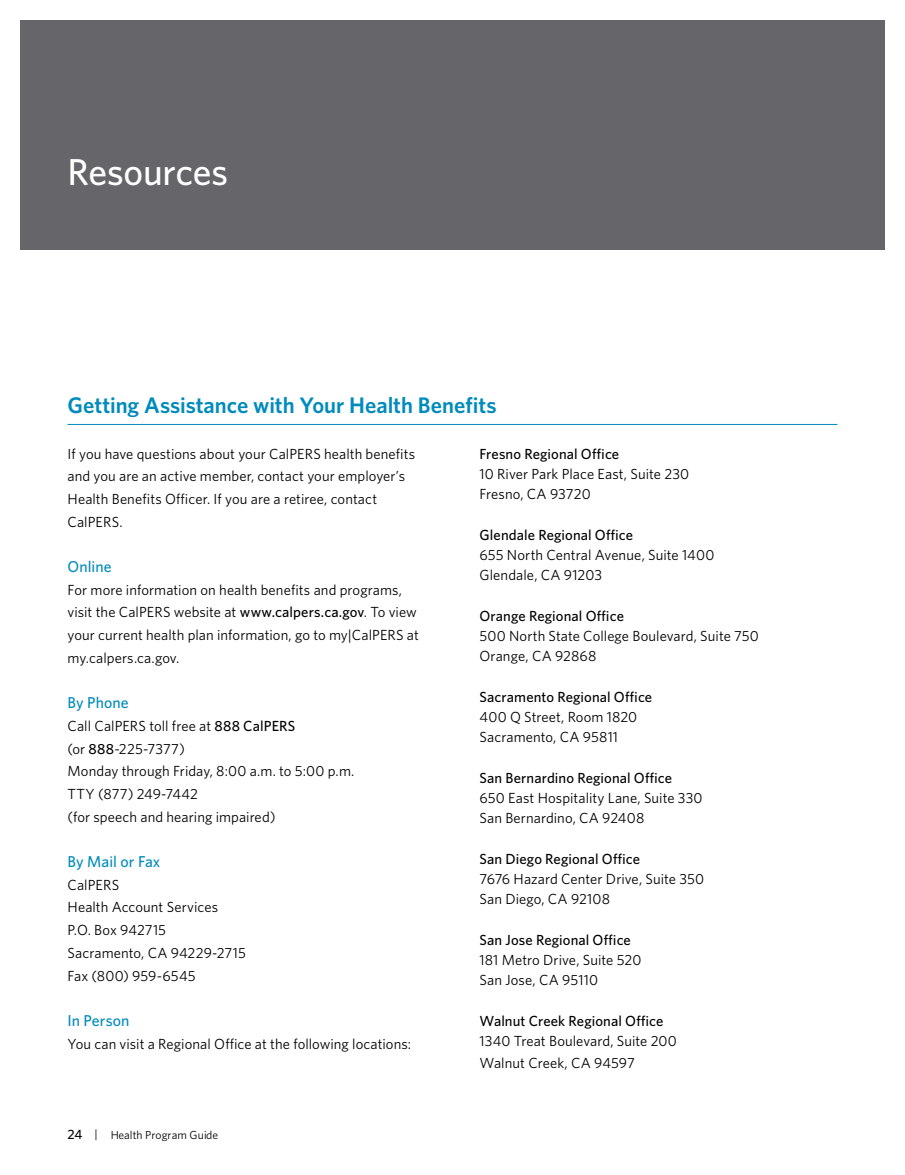
<style>
.page{position:relative;width:905px;height:1175px;background:#fff}
.page>*{position:absolute;margin:0;border:0;box-sizing:border-box;transform-origin:0 0}
.t1{font:500 37.5px "Whitney";letter-spacing:-.005em;color:#fff}
.t2{font:600 22.5px "Whitney";color:#008bbd}
.t3{font:500 15.75px "Whitney";letter-spacing:.005em;color:#008bbd}
.t4{font:14.7px/22.6px "Whitney";letter-spacing:.005em;color:#000}
.t5{font:500 14.7px "Whitney";letter-spacing:.005em;color:#000}
.t6{font:11.7px "Whitney";letter-spacing:.005em;color:#000}
.s1{font-weight:500}
.s2{font-weight:500;font-size:13.5px}
.s3{font-size:12px}
</style>
<div class="page">
<div style="left:20px;top:20px;width:864px;height:230px;background:#65656a"></div>
<hr style="left:68px;top:424px;width:769px;height:1px;background:#008bbd">
<h1 class="t1" style="left:68px;top:147px;width:162px">Resources</h1>
<h3 class="t2" style="left:68px;top:390px;width:430px">Getting Assistance with Your Health Benefits</h3>
<p class="t4" style="left:68px;top:442px;width:349px">If you have questions about your CalPERS health benefits and you are an active member, contact your employer’s Health Benefits Officer. If you are a retiree, contact CalPERS.</p>
<p class="t3" style="left:68px;top:556px;width:46px">Online</p>
<p class="t4" style="left:68px;top:578px;width:353px">For more information on health benefits and programs, visit the CalPERS website at <span class="s1">www.calpers.ca.gov</span>. To view your current health plan information, go to my|CalPERS at my.calpers.ca.gov.</p>
<p class="t3" style="left:68px;top:692px;width:63px">By Phone</p>
<p class="t4" style="left:68px;top:714px;width:288px">Call CalPERS toll free at <span class="s1">888 CalPERS<br></span>(or <span class="s1">888</span>-225-7377)<br>Monday through Friday, 8:00 a.m. to 5:00 p.m.<br>TTY (877) 249-7442<br>(for speech and hearing impaired)</p>
<p class="t3" style="left:68px;top:851px;width:94px">By Mail or Fax</p>
<p class="t4" style="left:68px;top:873px;width:152px">CalPERS<br>Health Account Services</p>
<p class="t4" style="left:68px;top:918px;width:180px">P.O. Box 942715<br>Sacramento, CA 94229-2715<br>Fax (800) 959-6545</p>
<p class="t3" style="left:68px;top:1010px;width:63px">In Person</p>
<p class="t4" style="left:68px;top:1031px;width:345px">You can visit a Regional Office at the following locations:</p>
<p class="t5" style="left:479px;top:444px;width:141px">Fresno Regional Office</p>
<p class="t4" style="left:479px;top:463px;width:211px;line-height:20.2px">10 River Park Place East, Suite 230<br>Fresno, CA 93720</p>
<p class="t5" style="left:479px;top:525px;width:155px">Glendale Regional Office</p>
<p class="t4" style="left:479px;top:544px;width:236px;line-height:20.2px">655 North Central Avenue, Suite 1400<br>Glendale, CA 91203</p>
<p class="t5" style="left:479px;top:606px;width:146px">Orange Regional Office</p>
<p class="t4" style="left:479px;top:625px;width:281px;line-height:20.2px">500 North State College Boulevard, Suite 750<br>Orange, CA 92868</p>
<p class="t5" style="left:479px;top:687px;width:174px">Sacramento Regional Office</p>
<p class="t4" style="left:479px;top:706px;width:159px;line-height:20.2px">400 Q Street, Room 1820<br>Sacramento, CA 95811</p>
<p class="t5" style="left:479px;top:768px;width:194px">San Bernardino Regional Office</p>
<p class="t4" style="left:479px;top:787px;width:224px;line-height:20.2px">650 East Hospitality Lane, Suite 330<br>San Bernardino, CA 92408</p>
<p class="t5" style="left:479px;top:849px;width:162px">San Diego Regional Office</p>
<p class="t4" style="left:479px;top:868px;width:226px;line-height:20.2px">7676 Hazard Center Drive, Suite 350<br>San Diego, CA 92108</p>
<p class="t5" style="left:479px;top:930px;width:153px">San Jose Regional Office</p>
<p class="t4" style="left:479px;top:949px;width:163px;line-height:20.2px">181 Metro Drive, Suite 520<br>San Jose, CA 95110</p>
<p class="t5" style="left:479px;top:1011px;width:185px">Walnut Creek Regional Office</p>
<p class="t4" style="left:479px;top:1029px;width:199px;line-height:21.8px">1340 Treat Boulevard, Suite 200<br>Walnut Creek, CA 94597</p>
<p class="t6" style="left:68px;top:1126px;width:152px"><span class="s2">24</span> <span class="s3">|</span> Health Program Guide</p>
</div>
